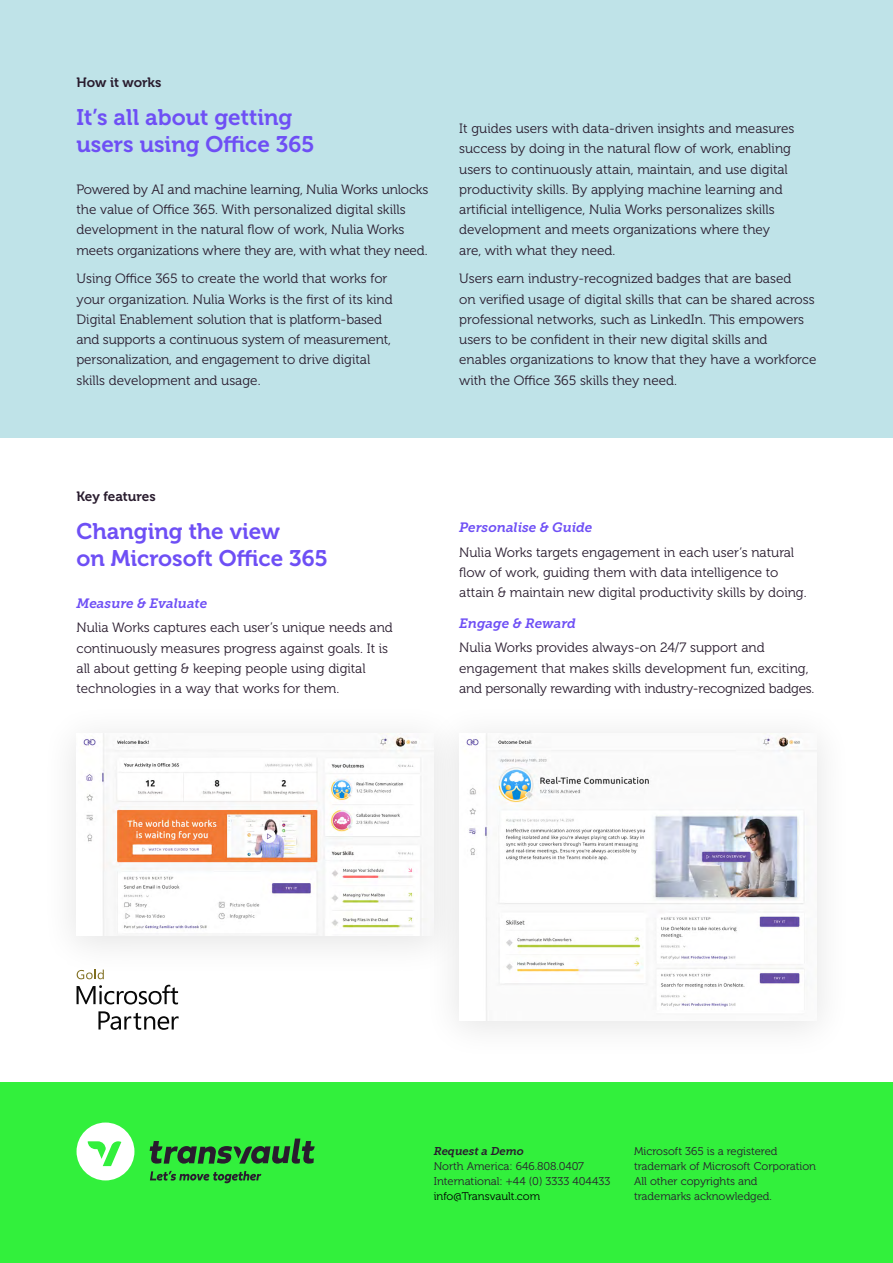
<style>
.page{position:relative;width:893px;height:1263px;background:#fff}
.page>*{position:absolute;margin:0;border:0;box-sizing:border-box;transform-origin:0 0}
.t1{font:22.5px/27px "Museo 700";color:#6e4ff5}
.t2{font:13.5px/20.2px "Museo 300";color:#291c2e}
.t3{font:italic 13.5px "Museo Slab 700";color:#6e4ff5}
.t4{font:13.5px "Museo 700";color:#291c2e}
.t5{font:11.25px/15px "Museo 300";color:#291c2e}
.t6{font:11.25px "Museo 300";color:#000}
.t7{font:italic 11.25px "Museo Slab 700";color:#291c2e}
</style>
<div class="page">
<div style="left:0;top:0;width:893px;height:438px;background:#bfe3e8"></div>
<div style="left:0;top:1083px;width:893px;height:180px;background:#32f03c"></div>
<svg style="left:77px;top:1122px;width:57px;height:58px"></svg>
<svg style="left:150px;top:1171px;width:111px;height:12px"></svg>
<svg style="left:150px;top:1138px;width:165px;height:25px"></svg>
<svg style="left:77px;top:985px;width:101px;height:19px"></svg>
<svg style="left:98px;top:1011px;width:81px;height:19px"></svg>
<svg style="left:78px;top:978px;width:26px;height:1px"></svg>
<img style="left:83px;top:733px;width:338px;height:203px">
<div style="left:421px;top:700px;width:433px;height:362px;background:#fbfbfb"></div>
<img style="left:466px;top:735px;width:339px;height:285px">
<p class="t4" style="left:77px;top:74px;width:86px">How it works</p>
<h1 class="t1" style="left:77px;top:104px;width:240px">It’s all about getting users using Office 365</h1>
<p class="t2" style="left:77px;top:179px;width:353px">Powered by AI and machine learning, Nulia Works unlocks the value of Office 365. With personalized digital skills development in the natural flow of work, Nulia Works meets organizations where they are, with what they need.</p>
<p class="t2" style="left:77px;top:269px;width:318px">Using Office 365 to create the world that works for your organization. Nulia Works is the first of its kind Digital Enablement solution that is platform-based and supports a continuous system of measurement, personalization, and engagement to drive digital skills development and usage.</p>
<p class="t2" style="left:459px;top:119px;width:337px">It guides users with data-driven insights and measures success by doing in the natural flow of work, enabling users to continuously attain, maintain, and use digital productivity skills. By applying machine learning and artificial intelligence, Nulia Works personalizes skills development and meets organizations where they are, with what they need.</p>
<p class="t2" style="left:459px;top:269px;width:359px">Users earn industry-recognized badges that are based<br>on verified usage of digital skills that can be shared across professional networks, such as LinkedIn. This empowers users to be confident in their new digital skills and enables organizations to know that they have a workforce with the Office 365 skills they need.</p>
<p class="t4" style="left:77px;top:489px;width:81px">Key features</p>
<h1 class="t1" style="left:77px;top:518px;width:253px">Changing the view<br>on Microsoft Office 365</h1>
<p class="t3" style="left:77px;top:596px;width:132px">Measure &amp; Evaluate</p>
<p class="t2" style="left:77px;top:618px;width:318px">Nulia Works captures each user’s unique needs and continuously measures progress against goals. It is all about getting &amp; keeping people using digital technologies in a way that works for them.</p>
<p class="t3" style="left:459px;top:520px;width:135px">Personalise &amp; Guide</p>
<p class="t2" style="left:459px;top:542px;width:349px">Nulia Works targets engagement in each user’s natural flow of work, guiding them with data intelligence to attain &amp; maintain new digital productivity skills by doing.</p>
<p class="t3" style="left:459px;top:616px;width:118px">Engage &amp; Reward</p>
<p class="t2" style="left:459px;top:638px;width:357px">Nulia Works provides always-on 24/7 support and engagement that makes skills development fun, exciting, and personally rewarding with industry-recognized badges.</p>
<p class="t7" style="left:434px;top:1144px;width:92px">Request a Demo</p>
<p class="t5" style="left:434px;top:1158px;width:178px">North America: 646.808.0407<br>International: +44 (0) 3333 404433</p>
<p class="t6" style="left:434px;top:1190px;width:108px">info@Transvault.com</p>
<p class="t5" style="left:634px;top:1143px;width:183px">Microsoft 365 is a registered trademark of Microsoft Corporation<br>All other copyrights and trademarks acknowledged.</p>
</div>
